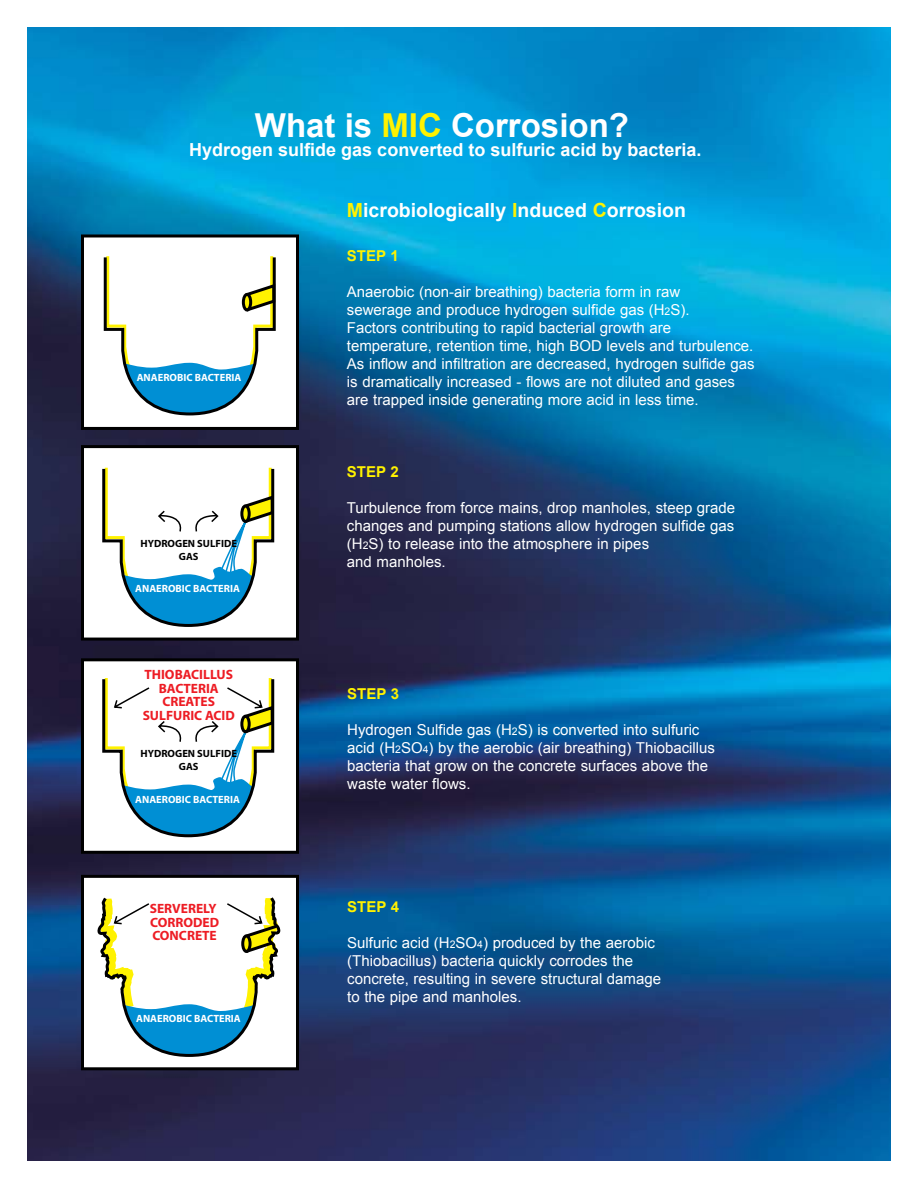
<style>
.page{position:relative;width:918px;height:1188px;background:#fff}
.page>*{position:absolute;margin:0;border:0;box-sizing:border-box;transform-origin:0 0}
.t1{font:700 33px "Arial";color:#fff}
.t2{font:700 19.5px "Arial";color:#fff}
.t3{font:700 18px "Arial";color:#fff}
.t4{font:15px/18px "Arial";color:#fff}
.t5{font:700 15px "Arial";color:#fff200}
.t6{font:700 13.5px/13.5px "Myriad";color:#ed1c24;text-align:center}
.t7{font:700 10.5px "Myriad";color:#fff}
.t8{font:700 10.5px/12.6px "Myriad";color:#000;text-align:center}
.s1{color:#fff200}
.s2{font-size:10.5px}
</style>
<div class="page">
<img style="left:27px;top:27px;width:864px;height:1134px">
<div style="left:82px;top:447px;width:215px;height:192px;background:#fff"></div>
<div style="left:81px;top:445px;width:218px;height:196px;border:3px solid #000"></div>
<div style="left:82px;top:236px;width:215px;height:192px;background:#fff"></div>
<div style="left:81px;top:234px;width:218px;height:196px;border:3px solid #000"></div>
<div style="left:82px;top:660px;width:215px;height:192px;background:#fff"></div>
<div style="left:81px;top:658px;width:218px;height:196px;border:3px solid #000"></div>
<svg style="left:103px;top:256px;width:173px;height:160px"></svg>
<div style="left:243px;top:294px;width:8px;height:16px;background:#fff200;border-radius:50%"></div>
<div style="left:242px;top:293px;width:10px;height:18px;border:3px solid #000;border-radius:50%"></div>
<svg style="left:102px;top:467px;width:173px;height:160px"></svg>
<svg style="left:242px;top:506px;width:7px;height:15px"></svg>
<div style="left:240px;top:504px;width:11px;height:19px;border:3px solid #000;border-radius:50%"></div>
<div style="left:82px;top:876px;width:215px;height:193px;background:#fff"></div>
<div style="left:81px;top:875px;width:218px;height:195px;border:3px solid #000"></div>
<svg style="left:94px;top:678px;width:191px;height:379px"></svg>
<h1 class="t1" style="left:255px;top:106px;width:376px">What is <span class="s1">MIC</span> Corrosion?</h1>
<p class="t3" style="left:189px;top:139px;width:514px">Hydrogen sulfide gas converted to sulfuric acid by bacteria.</p>
<p class="t7" style="left:137px;top:372px;width:106px">ANAEROBIC BACTERIA</p>
<p class="t8" style="left:141px;top:538px;width:98px">HYDROGEN SULFIDE<br>GAS</p>
<p class="t7" style="left:135px;top:583px;width:106px">ANAEROBIC BACTERIA</p>
<p class="t6" style="left:143px;top:669px;width:94px">THIOBACILLUS<br>BACTERIA<br>CREATES<br>SULFURIC ACID</p>
<p class="t8" style="left:141px;top:748px;width:98px">HYDROGEN SULFIDE<br>GAS</p>
<p class="t7" style="left:135px;top:794px;width:106px">ANAEROBIC BACTERIA</p>
<p class="t6" style="left:150px;top:903px;width:71px;text-align:left">SERVERELY<br>CORRODED<br>CONCRETE</p>
<p class="t7" style="left:136px;top:1013px;width:106px">ANAEROBIC BACTERIA</p>
<h2 class="t2" style="left:347px;top:199px;width:341px"><span class="s1">M</span>icrobiologically <span class="s1">I</span>nduced <span class="s1">C</span>orrosion</h2>
<p class="t5" style="left:347px;top:247px;width:53px">STEP 1</p>
<p class="t4" style="left:347px;top:282px;width:409px">Anaerobic (non-air breathing) bacteria form in raw<br>sewerage and produce hydrogen sulfide gas (H<span class="s2">2</span>S).<br>Factors contributing to rapid bacterial growth are temperature, retention time, high BOD levels and turbulence.<br>As inflow and infiltration are decreased, hydrogen sulfide gas is dramatically increased - flows are not diluted and gases are trapped inside generating more acid in less time.</p>
<p class="t5" style="left:347px;top:463px;width:53px">STEP 2</p>
<p class="t4" style="left:347px;top:498px;width:390px">Turbulence from force mains, drop manholes, steep grade changes and pumping stations allow hydrogen sulfide gas (H<span class="s2">2</span>S) to release into the atmosphere in pipes<br>and manholes.</p>
<p class="t5" style="left:347px;top:686px;width:53px">STEP 3</p>
<p class="t4" style="left:347px;top:721px;width:369px">Hydrogen Sulfide gas (H<span class="s2">2</span>S) is converted into sulfuric acid (H<span class="s2">2</span>SO<span class="s2">4</span>) by the aerobic (air breathing) Thiobacillus bacteria that grow on the concrete surfaces above the waste water flows.</p>
<p class="t5" style="left:347px;top:899px;width:53px">STEP 4</p>
<p class="t4" style="left:347px;top:934px;width:315px">Sulfuric acid (H<span class="s2">2</span>SO<span class="s2">4</span>) produced by the aerobic (Thiobacillus) bacteria quickly corrodes the concrete, resulting in severe structural damage to the pipe and manholes.</p>
</div>
